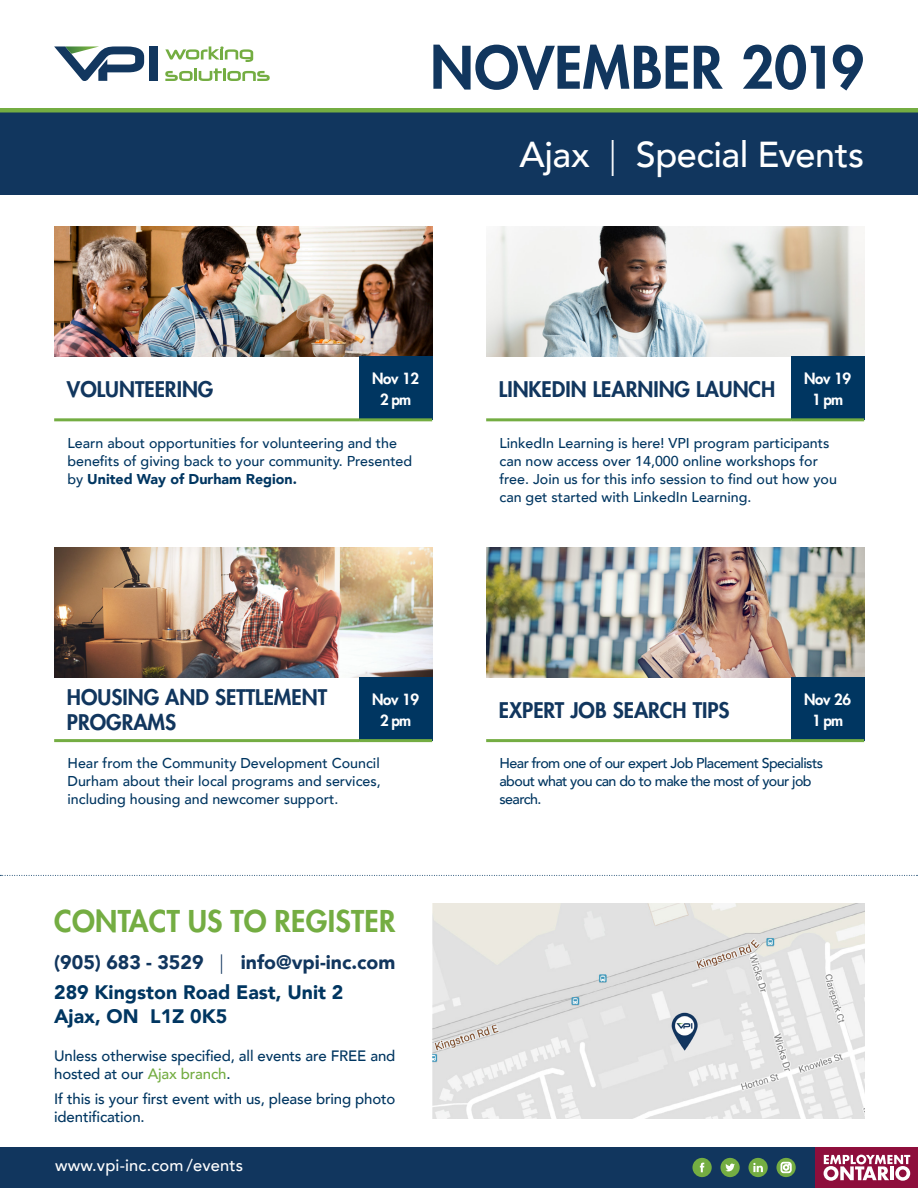
<style>
.page{position:relative;width:918px;height:1188px;background:#fff}
.page>*{position:absolute;margin:0;border:0;box-sizing:border-box;transform-origin:0 0}
.t1{font:800 57px "Futura Std";letter-spacing:.005em;color:#11365e}
.Headline{font:500 36px "Avenir";letter-spacing:-.01em;color:#fff}
.t2{font:800 29.25px "Futura Std";letter-spacing:.01em;color:#74ad42}
.t3{font:800 21px/25.5px "Futura Std";color:#11365e}
.t4{font:900 19.5px/23.4px "Avenir";color:#003661}
.t5{font:900 19.5px "Avenir";color:#11365e}
.t6{font:500 16.5px "Avenir";letter-spacing:.01em;color:#fff}
.t7{font:500 15px/18px "Avenir";letter-spacing:-.01em;color:#003661}
.t8{font:800 15px/21px "Futura Std";letter-spacing:-.02em;color:#fff;text-align:center}
.t9{font:500 14.25px/18px "Avenir";color:#003661}
.t10{font:500 14.25px/18px "Avenir";letter-spacing:-.04em;color:#003661}
.s1{font-weight:300}
.s2{font-weight:900}
.s3{color:#74ad42}
</style>
<div class="page">
<div style="left:0;top:1147px;width:918px;height:41px;background:#11365e"></div>
<svg style="left:692px;top:1158px;width:20px;height:19px"></svg>
<svg style="left:720px;top:1158px;width:20px;height:19px"></svg>
<svg style="left:748px;top:1158px;width:20px;height:19px"></svg>
<svg style="left:776px;top:1158px;width:20px;height:19px"></svg>
<svg style="left:781px;top:1162px;width:10px;height:11px"></svg>
<div style="left:816px;top:1147px;width:102px;height:41px;background:#8e0e3c"></div>
<svg style="left:824px;top:1155px;width:86px;height:26px"></svg>
<img style="left:433px;top:904px;width:431px;height:215px">
<svg style="left:0;top:875px;width:918px;height:1px"></svg>
<img style="left:54px;top:227px;width:378px;height:129px">
<img style="left:54px;top:548px;width:378px;height:129px">
<img style="left:486px;top:227px;width:378px;height:129px">
<img style="left:486px;top:548px;width:378px;height:129px">
<div style="left:359px;top:356px;width:73px;height:64px;background:#003661"></div>
<hr style="left:54px;top:418px;width:305px;height:3px;background:#74ad42">
<hr style="left:359px;top:418px;width:73px;height:3px;background:#74ad42">
<div style="left:359px;top:677px;width:73px;height:64px;background:#003661"></div>
<hr style="left:54px;top:739px;width:305px;height:3px;background:#74ad42">
<hr style="left:359px;top:739px;width:73px;height:3px;background:#74ad42">
<div style="left:791px;top:356px;width:73px;height:64px;background:#003661"></div>
<hr style="left:486px;top:418px;width:305px;height:3px;background:#74ad42">
<hr style="left:791px;top:418px;width:73px;height:3px;background:#74ad42">
<div style="left:791px;top:677px;width:73px;height:64px;background:#003661"></div>
<hr style="left:486px;top:739px;width:305px;height:3px;background:#74ad42">
<hr style="left:791px;top:739px;width:73px;height:3px;background:#74ad42">
<div style="left:0;top:112px;width:918px;height:83px;background:#11365e"></div>
<hr style="left:0;top:108px;width:918px;height:4px;background:#74ad42">
<div style="left:149px;top:46px;width:9px;height:35px;background:#12375f"></div>
<svg style="left:165px;top:68px;width:105px;height:13px"></svg>
<svg style="left:165px;top:46px;width:88px;height:16px"></svg>
<svg style="left:54px;top:46px;width:90px;height:35px"></svg>
<p class="t1" style="left:430px;top:32px;width:435px">NOVEMBER 2019</p>
<p class="Headline" style="left:520px;top:123px;width:346px">Ajax <span class="s1">|</span> Special Events</p>
<p class="t3" style="left:67px;top:376px;width:148px">VOLUNTEERING</p>
<p class="t8" style="left:372px;top:368px;width:49px">Nov 12<br>2 pm</p>
<p class="t9" style="left:68px;top:433px;width:346px">Learn about opportunities for volunteering and the benefits of giving back to your community. Presented by <span class="s2">United Way of Durham Region.</span></p>
<p class="t3" style="left:67px;top:684px;width:262px">HOUSING AND SETTLEMENT<br>PROGRAMS</p>
<p class="t8" style="left:372px;top:689px;width:49px">Nov 19<br>2 pm</p>
<p class="t9" style="left:68px;top:754px;width:315px;text-align:justify">Hear from the Community Development Council Durham about their local programs and services, including housing and newcomer support.</p>
<p class="t2" style="left:54px;top:903px;width:343px">CONTACT US TO REGISTER</p>
<p class="t5" style="left:54px;top:946px;width:343px">(905) 683 - 3529 <span class="s1">|</span> info@vpi-inc.com</p>
<p class="t4" style="left:54px;top:980px;width:291px">289 Kingston Road East, Unit 2<br>Ajax, ON L1Z 0K5</p>
<p class="t7" style="left:54px;top:1046px;width:343px">Unless otherwise specified, all events are FREE and hosted at our <span class="s3">Ajax branch</span>.</p>
<p class="t7" style="left:54px;top:1089px;width:343px">If this is your first event with us, please bring photo identification.</p>
<p class="t6" style="left:55px;top:1151px;width:189px">www.vpi-inc.com /events</p>
<p class="t3" style="left:499px;top:376px;width:278px">LINKEDIN LEARNING LAUNCH</p>
<p class="t8" style="left:804px;top:368px;width:49px">Nov 19<br>1 pm</p>
<p class="t9" style="left:500px;top:433px;width:339px">LinkedIn Learning is here! VPI program participants can now access over 14,000 online workshops for free. Join us for this info session to find out how you can get started with LinkedIn Learning.</p>
<p class="t3" style="left:499px;top:697px;width:232px">EXPERT JOB SEARCH TIPS</p>
<p class="t8" style="left:804px;top:689px;width:49px">Nov 26<br>1 pm</p>
<p class="t10" style="left:500px;top:754px;width:325px">Hear from one of our expert Job Placement Specialists about what you can do to make the most of your job search.</p>
</div>
